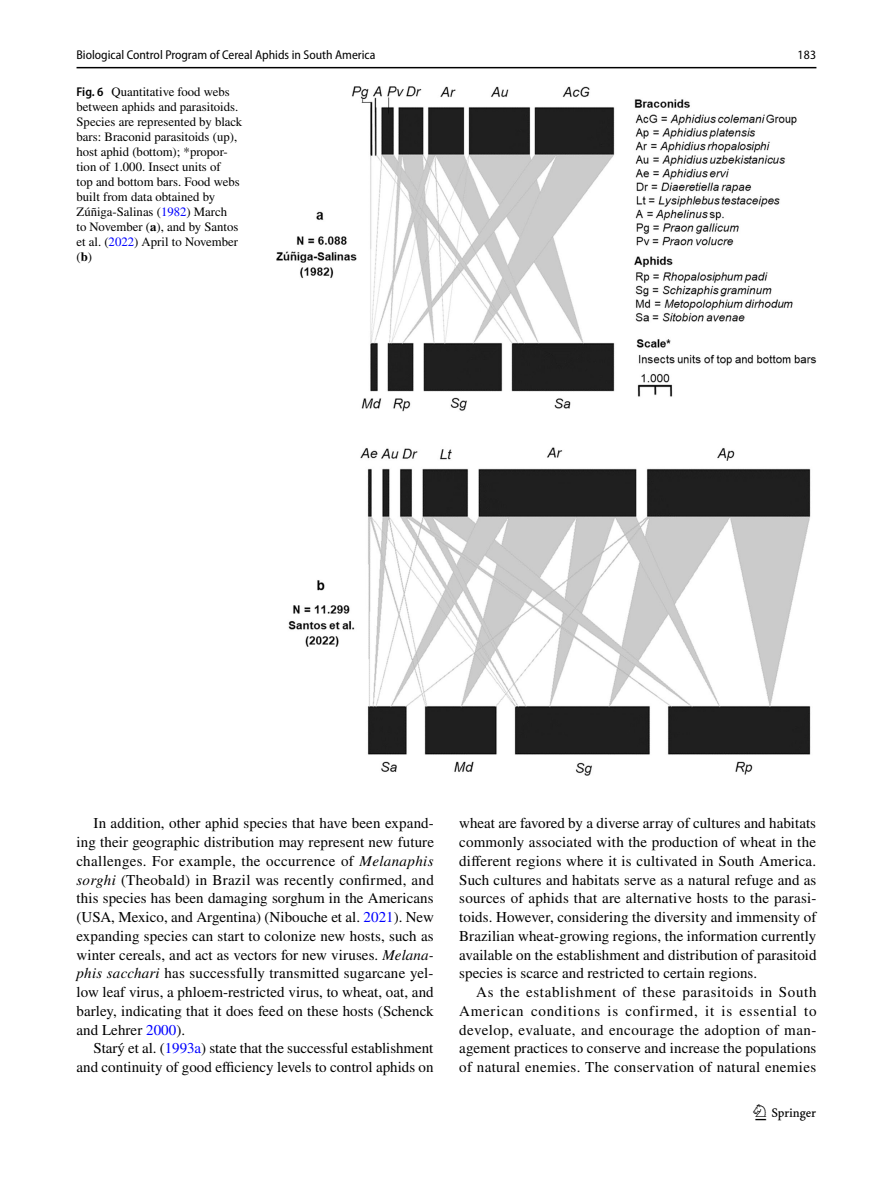
<style>
.page{position:relative;width:893px;height:1187px;background:#fff}
.page>*{position:absolute;margin:0;border:0;box-sizing:border-box;transform-origin:0 0}
.t1{font:22.5px "Springnew Regular 2";color:#000}
.t2{font:15px/18.8px "STIX";letter-spacing:.005em;color:#000;text-align:justify}
.t3{font:12.75px/15px "STIX";color:#000}
.t4{font:12.75px "Myriad Pro Semi Cn 3";color:#000}
.t5{font:semi-condensed 12.75px "Ywhyfh Myriad Pro";color:#000}
.s1{font-family:"Myriad Pro";font-weight:600;font-stretch:semi-condensed}
.s2{color:#00f}
.s3{font-weight:700}
.s4{font-style:italic}
</style>
<div class="page">
<hr style="left:77px;top:67px;width:739px;height:1px;background:#000">
<img style="left:276px;top:87px;width:540px;height:688px">
<p class="t4" style="left:77px;top:48px;width:300px">Biological Control Program of Cereal Aphids in South America</p>
<p class="t3" style="left:77px;top:85px;width:167px"><span class="s1">Fig. 6</span> Quantitative food webs between aphids and parasitoids.<br>Species are represented by black bars: Braconid parasitoids (up), host aphid (bottom); *propor&shy;tion of 1.000. Insect units of<br>top and bottom bars. Food webs built from data obtained by<br>Zúñiga-Salinas (<span class="s2">1982</span>) March<br>to November (<span class="s3">a</span>), and by Santos et al. (<span class="s2">2022</span>) April to November (<span class="s3">b</span>)</p>
<p class="t5" style="left:797px;top:50px;width:20px">183</p>
<p class="t2" style="left:77px;top:814px;width:359px;text-indent:17px">In addition, other aphid species that have been expand&shy;ing their geographic distribution may represent new future challenges. For example, the occurrence of <span class="s4">Melanaphis sorghi</span> (Theobald) in Brazil was recently confirmed, and this species has been damaging sorghum in the Americans (USA, Mexico, and Argentina) (Nibouche et al. <span class="s2">2021</span>). New expanding species can start to colonize new hosts, such as winter cereals, and act as vectors for new viruses. <span class="s4">Melana&shy;phis sacchari</span> has successfully transmitted sugarcane yel&shy;low leaf virus, a phloem-restricted virus, to wheat, oat, and barley, indicating that it does feed on these hosts (Schenck and Lehrer <span class="s2">2000</span>).</p>
<p class="t2" style="left:77px;top:1039px;width:359px;text-align:right">Starý et al. (<span class="s2">1993a</span>) state that the successful establishment and continuity of good efficiency levels to control aphids on</p>
<p class="t2" style="left:459px;top:814px;width:359px">wheat are favored by a diverse array of cultures and habitats commonly associated with the production of wheat in the different regions where it is cultivated in South America.<br>Such cultures and habitats serve as a natural refuge and as sources of aphids that are alternative hosts to the parasi&shy;toids. However, considering the diversity and immensity of Brazilian wheat-growing regions, the information currently available on the establishment and distribution of parasitoid species is scarce and restricted to certain regions.</p>
<p class="t2" style="left:459px;top:983px;width:359px;text-indent:17px">As the establishment of these parasitoids in South American conditions is confirmed, it is essential to develop, evaluate, and encourage the adoption of man&shy;agement practices to conserve and increase the populations of natural enemies. The conservation of natural enemies</p>
<h1 class="t1" style="left:755px;top:1104px;width:62px">1 3</h1>
</div>
